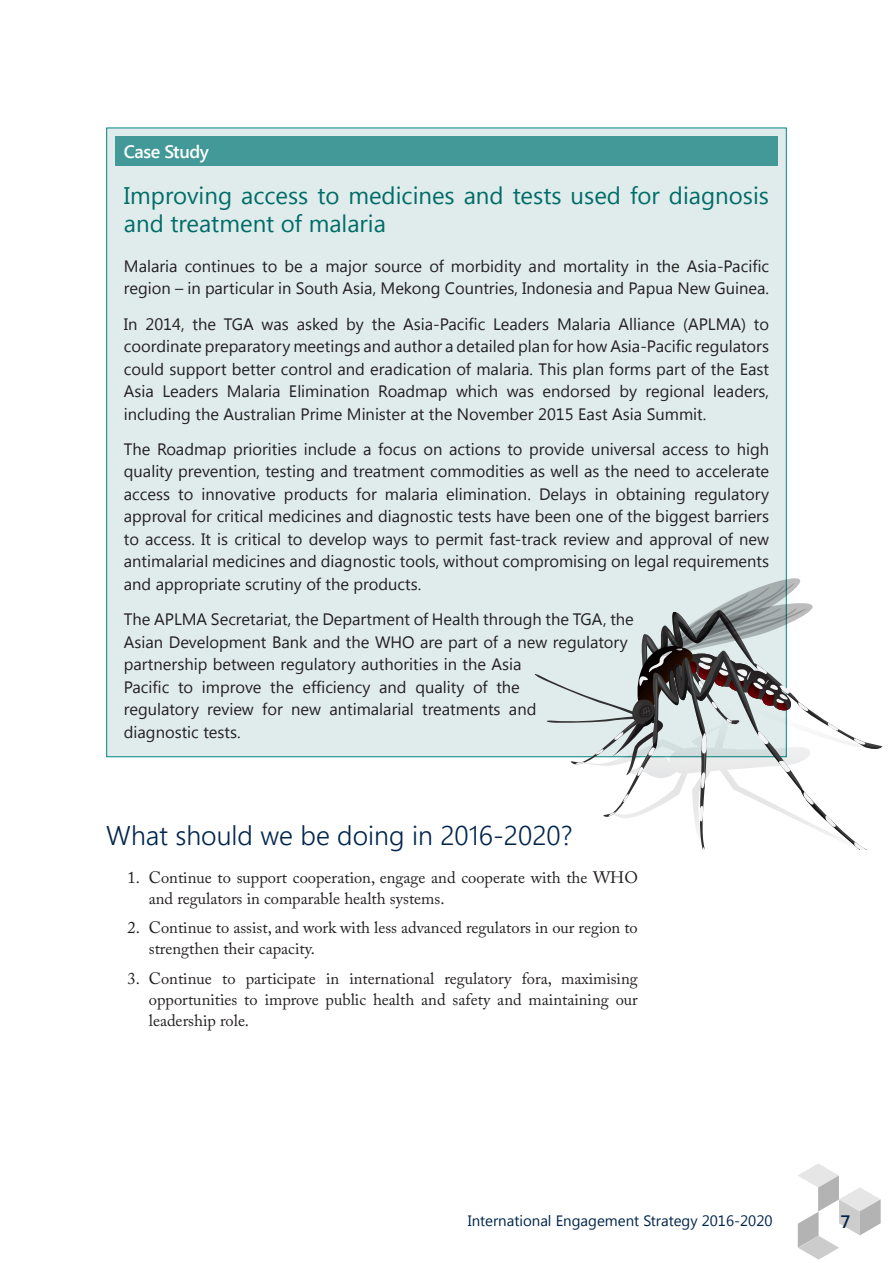
<style>
.page{position:relative;width:893px;height:1263px;background:#fff}
.page>*{position:absolute;margin:0;border:0;box-sizing:border-box;transform-origin:0 0}
.t1{font:300 27px "Segoe UI";color:#00254c}
.t2{font:24px/28.5px "Segoe UI";color:#006c67}
.t3{font:600 18px "Segoe UI";letter-spacing:-.025em;color:#fff}
.t4{font:600 18px "Segoe UI";color:#00254c}
.t5{font:16.5px/22.5px "Segoe UI";color:#231f20}
.t6{font:16.5px/21px "Adobe Caslon Pro";color:#231f20}
.t7{font:15px "Segoe UI";color:#00254c}
</style>
<div class="page">
<svg style="left:797px;top:1164px;width:84px;height:95px"></svg>
<div style="left:107px;top:128px;width:679px;height:629px;background:#e0ecec"></div>
<div style="left:115px;top:137px;width:663px;height:29px;background:#429998"></div>
<svg style="left:532px;top:578px;width:351px;height:271px"></svg>
<h4 class="t3" style="left:124px;top:139px;width:87px">Case Study</h4>
<h5 class="t2" style="left:124px;top:180px;width:647px">Improving access to medicines and tests used for diagnosis and treatment of malaria</h5>
<p class="t5" style="left:124px;top:254px;width:647px">Malaria continues to be a major source of morbidity and mortality in the Asia-Pacific region – in particular in South Asia, Mekong Countries, Indonesia and Papua New Guinea.</p>
<p class="t5" style="left:124px;top:312px;width:647px;text-align:justify">In 2014, the TGA was asked by the Asia-Pacific Leaders Malaria Alliance (APLMA) to coordinate preparatory meetings and author a detailed plan for how Asia-Pacific regulators could support better control and eradication of malaria. This plan forms part of the East Asia Leaders Malaria Elimination Roadmap which was endorsed by regional leaders, including the Australian Prime Minister at the November 2015 East Asia Summit.</p>
<p class="t5" style="left:124px;top:437px;width:647px;text-align:justify">The Roadmap priorities include a focus on actions to provide universal access to high quality prevention, testing and treatment commodities as well as the need to accelerate access to innovative products for malaria elimination. Delays in obtaining regulatory approval for critical medicines and diagnostic tests have been one of the biggest barriers to access. It is critical to develop ways to permit fast-track review and approval of new antimalarial medicines and diagnostic tools, without compromising on legal requirements and appropriate scrutiny of the products.</p>
<p class="t5" style="left:124px;top:607px;width:512px">The APLMA Secretariat, the Department of Health through the TGA, the Asian Development Bank and the WHO are part of a new regulatory partnership between regulatory authorities in the Asia<br>Pacific to improve the efficiency and quality of the<br>regulatory review for new antimalarial treatments and<br>diagnostic tests.</p>
<h3 class="t1" style="left:106px;top:815px;width:468px">What should we be doing in 2016-2020?</h3>
<p class="t6" style="left:149px;top:866px;width:491px;text-indent:-21px">1. Continue to support cooperation, engage and cooperate with the WHO and regulators in comparable health systems.</p>
<p class="t6" style="left:149px;top:917px;width:490px;text-indent:-21px">2. Continue to assist, and work with less advanced regulators in our region to strengthen their capacity.</p>
<p class="t6" style="left:149px;top:967px;width:491px;text-align:justify;text-indent:-21px">3. Continue to participate in international regulatory fora, maximising opportunities to improve public health and safety and maintaining our leadership role.</p>
<p class="t7" style="left:468px;top:1210px;width:306px">International Engagement Strategy 2016-2020</p>
<p class="t4" style="left:840px;top:1209px;width:11px">7</p>
</div>
